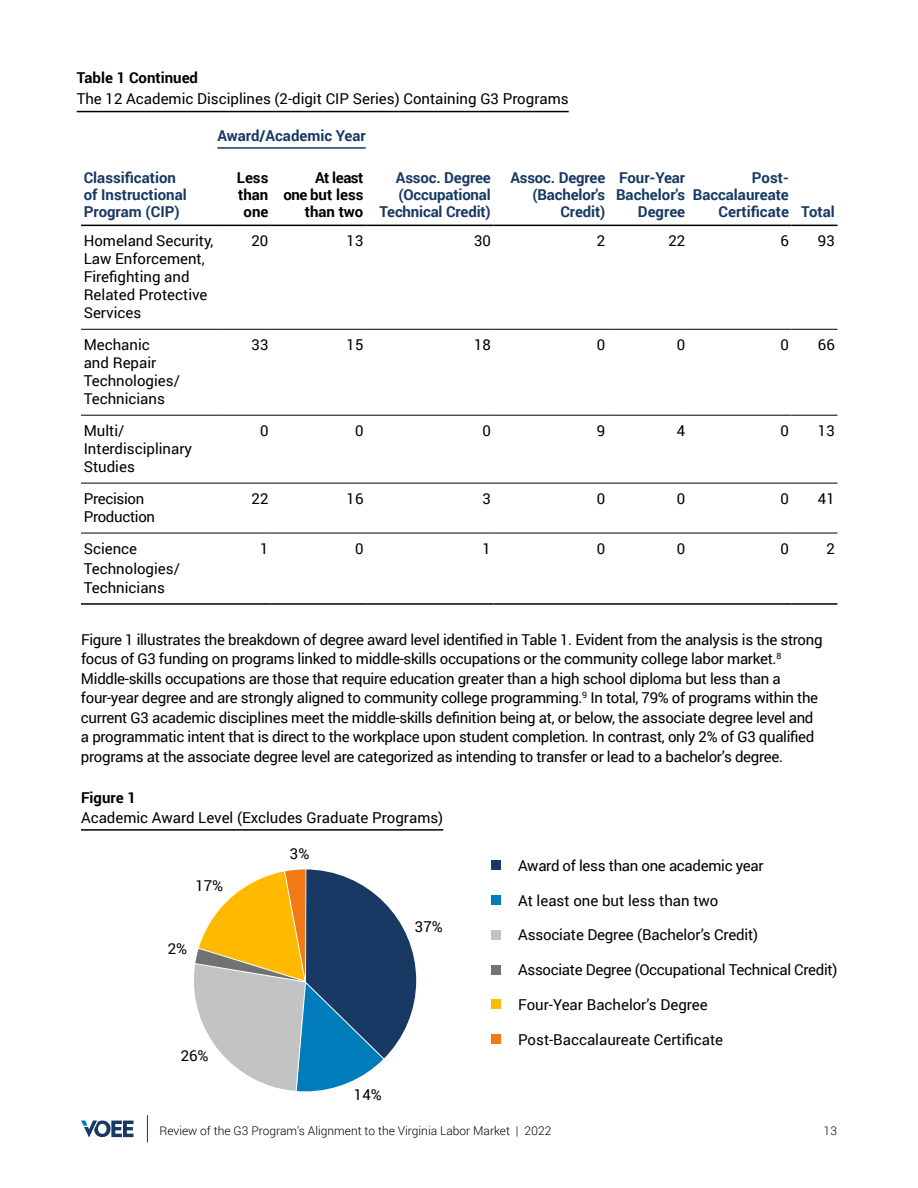
<style>
.page{position:relative;width:918px;height:1188px;background:#fff}
.page>*{position:absolute;margin:0;border:0;box-sizing:border-box;transform-origin:0 0}
.t1{font:15px/19.5px "Roboto";letter-spacing:-.02em;color:#000}
.t2{font:15px/18px "Roboto";color:#000}
.t3{font:700 15px/17.2px "Roboto";color:#173963;text-align:right}
.t4{font:700 15px/17.2px "Roboto";color:#000;text-align:center}
.t5{font:300 12px "Roboto";color:#000}
</style>
<div class="page">
<svg style="left:147px;top:1115px;width:1px;height:27px"></svg>
<svg style="left:81px;top:1120px;width:53px;height:17px"></svg>
<hr style="left:81px;top:829px;width:362px;height:2px;background:#000">
<hr style="left:81px;top:533px;width:135px;height:1px;background:#000">
<hr style="left:216px;top:533px;width:55px;height:1px;background:#000">
<hr style="left:271px;top:533px;width:95px;height:1px;background:#000">
<hr style="left:366px;top:533px;width:128px;height:1px;background:#000">
<hr style="left:494px;top:533px;width:114px;height:1px;background:#000">
<hr style="left:608px;top:533px;width:80px;height:1px;background:#000">
<hr style="left:688px;top:533px;width:104px;height:1px;background:#000">
<hr style="left:792px;top:533px;width:46px;height:1px;background:#000">
<hr style="left:81px;top:603px;width:135px;height:2px;background:#000">
<hr style="left:216px;top:603px;width:55px;height:2px;background:#000">
<hr style="left:271px;top:603px;width:95px;height:2px;background:#000">
<hr style="left:366px;top:603px;width:128px;height:2px;background:#000">
<hr style="left:494px;top:603px;width:114px;height:2px;background:#000">
<hr style="left:608px;top:603px;width:80px;height:2px;background:#000">
<hr style="left:688px;top:603px;width:104px;height:2px;background:#000">
<hr style="left:792px;top:603px;width:46px;height:2px;background:#000">
<hr style="left:81px;top:225px;width:135px;height:1px;background:#000">
<hr style="left:216px;top:225px;width:55px;height:1px;background:#000">
<hr style="left:271px;top:225px;width:95px;height:1px;background:#000">
<hr style="left:366px;top:225px;width:128px;height:1px;background:#000">
<hr style="left:494px;top:225px;width:114px;height:1px;background:#000">
<hr style="left:608px;top:225px;width:80px;height:1px;background:#000">
<hr style="left:688px;top:225px;width:104px;height:1px;background:#000">
<hr style="left:792px;top:225px;width:46px;height:1px;background:#000">
<hr style="left:81px;top:329px;width:135px;height:1px;background:#000">
<hr style="left:216px;top:329px;width:55px;height:1px;background:#000">
<hr style="left:271px;top:329px;width:95px;height:1px;background:#000">
<hr style="left:81px;top:415px;width:135px;height:1px;background:#000">
<hr style="left:216px;top:415px;width:55px;height:1px;background:#000">
<hr style="left:271px;top:415px;width:95px;height:1px;background:#000">
<hr style="left:81px;top:483px;width:135px;height:1px;background:#000">
<hr style="left:216px;top:483px;width:55px;height:1px;background:#000">
<hr style="left:271px;top:483px;width:95px;height:1px;background:#000">
<hr style="left:366px;top:329px;width:128px;height:1px;background:#000">
<hr style="left:494px;top:329px;width:114px;height:1px;background:#000">
<hr style="left:608px;top:329px;width:80px;height:1px;background:#000">
<hr style="left:688px;top:329px;width:104px;height:1px;background:#000">
<hr style="left:792px;top:329px;width:46px;height:1px;background:#000">
<hr style="left:366px;top:415px;width:128px;height:1px;background:#000">
<hr style="left:494px;top:415px;width:114px;height:1px;background:#000">
<hr style="left:608px;top:415px;width:80px;height:1px;background:#000">
<hr style="left:688px;top:415px;width:104px;height:1px;background:#000">
<hr style="left:792px;top:415px;width:46px;height:1px;background:#000">
<hr style="left:366px;top:483px;width:128px;height:1px;background:#000">
<hr style="left:494px;top:483px;width:114px;height:1px;background:#000">
<hr style="left:608px;top:483px;width:80px;height:1px;background:#000">
<hr style="left:688px;top:483px;width:104px;height:1px;background:#000">
<hr style="left:792px;top:483px;width:46px;height:1px;background:#000">
<svg style="left:194px;top:869px;width:223px;height:223px"></svg>
<div style="left:491px;top:895px;width:10px;height:10px;background:#007cba"></div>
<div style="left:491px;top:965px;width:10px;height:9px;background:#707372"></div>
<div style="left:491px;top:860px;width:10px;height:10px;background:#173963"></div>
<div style="left:491px;top:930px;width:10px;height:9px;background:#c3c3c3"></div>
<div style="left:491px;top:1000px;width:10px;height:9px;background:#ffba00"></div>
<div style="left:491px;top:1034px;width:10px;height:10px;background:#f17a16"></div>
<hr style="left:217px;top:147px;width:149px;height:2px;background:#173963">
<hr style="left:77px;top:111px;width:492px;height:1px;background:#000">
<p class="t4" style="left:77px;top:69px;width:123px">Table 1 Continued</p>
<p class="t2" style="left:77px;top:89px;width:494px">The 12 Academic Disciplines (2-digit CIP Series) Containing G3 Programs</p>
<p class="t3" style="left:217px;top:126px;width:150px">Award/Academic Year</p>
<p class="t3" style="left:84px;top:168px;width:105px;text-align:left">Classification of Instructional<br>Program (CIP)</p>
<p class="t4" style="left:237px;top:168px;width:33px">Less than one</p>
<p class="t4" style="left:283px;top:168px;width:82px;text-align:right">At least<br>one but less than two</p>
<p class="t3" style="left:380px;top:168px;width:113px">Assoc. Degree (Occupational<br>Technical Credit)</p>
<p class="t3" style="left:510px;top:168px;width:96px">Assoc. Degree (Bachelor's<br>Credit)</p>
<p class="t3" style="left:616px;top:168px;width:71px">Four-Year<br>Bachelor's<br>Degree</p>
<p class="t3" style="left:752px;top:168px;width:38px">Post-</p>
<p class="t3" style="left:693px;top:185px;width:98px">Baccalaureate</p>
<p class="t3" style="left:719px;top:203px;width:118px">Certificate Total</p>
<p class="t2" style="left:84px;top:232px;width:131px">Homeland Security,<br>Law Enforcement,<br>Firefighting and<br>Related Protective<br>Services</p>
<p class="t1" style="left:252px;top:231px;width:18px">20</p>
<p class="t1" style="left:347px;top:231px;width:18px">13</p>
<p class="t1" style="left:474px;top:231px;width:18px">30</p>
<p class="t1" style="left:597px;top:231px;width:10px">2</p>
<p class="t1" style="left:668px;top:231px;width:18px">22</p>
<p class="t1" style="left:780px;top:231px;width:10px">6</p>
<p class="t1" style="left:818px;top:231px;width:18px">93</p>
<p class="t2" style="left:84px;top:335px;width:98px">Mechanic<br>and Repair<br>Technologies/<br>Technicians</p>
<p class="t1" style="left:252px;top:335px;width:18px">33</p>
<p class="t1" style="left:347px;top:335px;width:18px">15</p>
<p class="t1" style="left:474px;top:335px;width:18px">18</p>
<p class="t1" style="left:597px;top:335px;width:10px">0</p>
<p class="t1" style="left:677px;top:335px;width:10px">0</p>
<p class="t1" style="left:780px;top:335px;width:10px">0</p>
<p class="t1" style="left:818px;top:335px;width:18px">66</p>
<p class="t2" style="left:84px;top:421px;width:110px">Multi/<br>Interdisciplinary<br>Studies</p>
<p class="t1" style="left:260px;top:421px;width:10px">0</p>
<p class="t1" style="left:355px;top:421px;width:10px">0</p>
<p class="t1" style="left:482px;top:421px;width:10px">0</p>
<p class="t1" style="left:597px;top:421px;width:10px">9</p>
<p class="t1" style="left:677px;top:421px;width:10px">4</p>
<p class="t1" style="left:781px;top:421px;width:10px">0</p>
<p class="t1" style="left:818px;top:421px;width:18px">13</p>
<p class="t1" style="left:84px;top:489px;width:73px;line-height:18px">Precision<br>Production</p>
<p class="t1" style="left:252px;top:489px;width:18px">22</p>
<p class="t1" style="left:347px;top:489px;width:18px">16</p>
<p class="t1" style="left:483px;top:489px;width:10px">3</p>
<p class="t1" style="left:597px;top:489px;width:10px">0</p>
<p class="t1" style="left:677px;top:489px;width:10px">0</p>
<p class="t1" style="left:781px;top:489px;width:10px">0</p>
<p class="t1" style="left:818px;top:489px;width:18px">41</p>
<p class="t2" style="left:84px;top:539px;width:98px;line-height:19.5px">Science<br>Technologies/<br>Technicians</p>
<p class="t1" style="left:260px;top:539px;width:10px">1</p>
<p class="t1" style="left:355px;top:539px;width:10px">0</p>
<p class="t1" style="left:483px;top:539px;width:10px">1</p>
<p class="t1" style="left:597px;top:539px;width:10px">0</p>
<p class="t1" style="left:677px;top:539px;width:10px">0</p>
<p class="t1" style="left:781px;top:539px;width:10px">0</p>
<p class="t1" style="left:826px;top:539px;width:10px">2</p>
<p class="t1" style="left:81px;top:629px;width:743px">Figure 1 illustrates the breakdown of degree award level identified in Table 1. Evident from the analysis is the strong focus of G3 funding on programs linked to middle-skills occupations or the community college labor market.<sup>8<br></sup>Middle-skills occupations are those that require education greater than a high school diploma but less than a four-year degree and are strongly aligned to community college programming.<sup>9</sup> In total, 79% of programs within the current G3 academic disciplines meet the middle-skills definition being at, or below, the associate degree level and a programmatic intent that is direct to the workplace upon student completion. In contrast, only 2% of G3 qualified programs at the associate degree level are categorized as intending to transfer or lead to a bachelor’s degree.</p>
<p class="t4" style="left:81px;top:788px;width:57px">Figure 1</p>
<p class="t2" style="left:81px;top:808px;width:364px">Academic Award Level (Excludes Graduate Programs)</p>
<p class="t1" style="left:195px;top:875px;width:29px">17%</p>
<p class="t1" style="left:168px;top:938px;width:21px">2%</p>
<p class="t1" style="left:181px;top:1045px;width:29px">26%</p>
<p class="t1" style="left:290px;top:843px;width:21px">3%</p>
<p class="t1" style="left:415px;top:917px;width:29px">37%</p>
<p class="t1" style="left:354px;top:1084px;width:29px">14%</p>
<p class="t1" style="left:518px;top:855px;width:247px">Award of less than one academic year</p>
<p class="t2" style="left:518px;top:891px;width:202px">At least one but less than two</p>
<p class="t1" style="left:518px;top:925px;width:242px">Associate Degree (Bachelor’s Credit)</p>
<p class="t1" style="left:518px;top:960px;width:321px">Associate Degree (Occupational Technical Credit)</p>
<p class="t2" style="left:518px;top:995px;width:191px">Four-Year Bachelor’s Degree</p>
<p class="t2" style="left:518px;top:1030px;width:207px">Post-Baccalaureate Certificate</p>
<p class="t5" style="left:159px;top:1123px;width:393px">Review of the G3 Program’s Alignment to the Virginia Labor Market | 2022</p>
<p class="t5" style="left:823px;top:1122px;width:15px">13</p>
</div>
